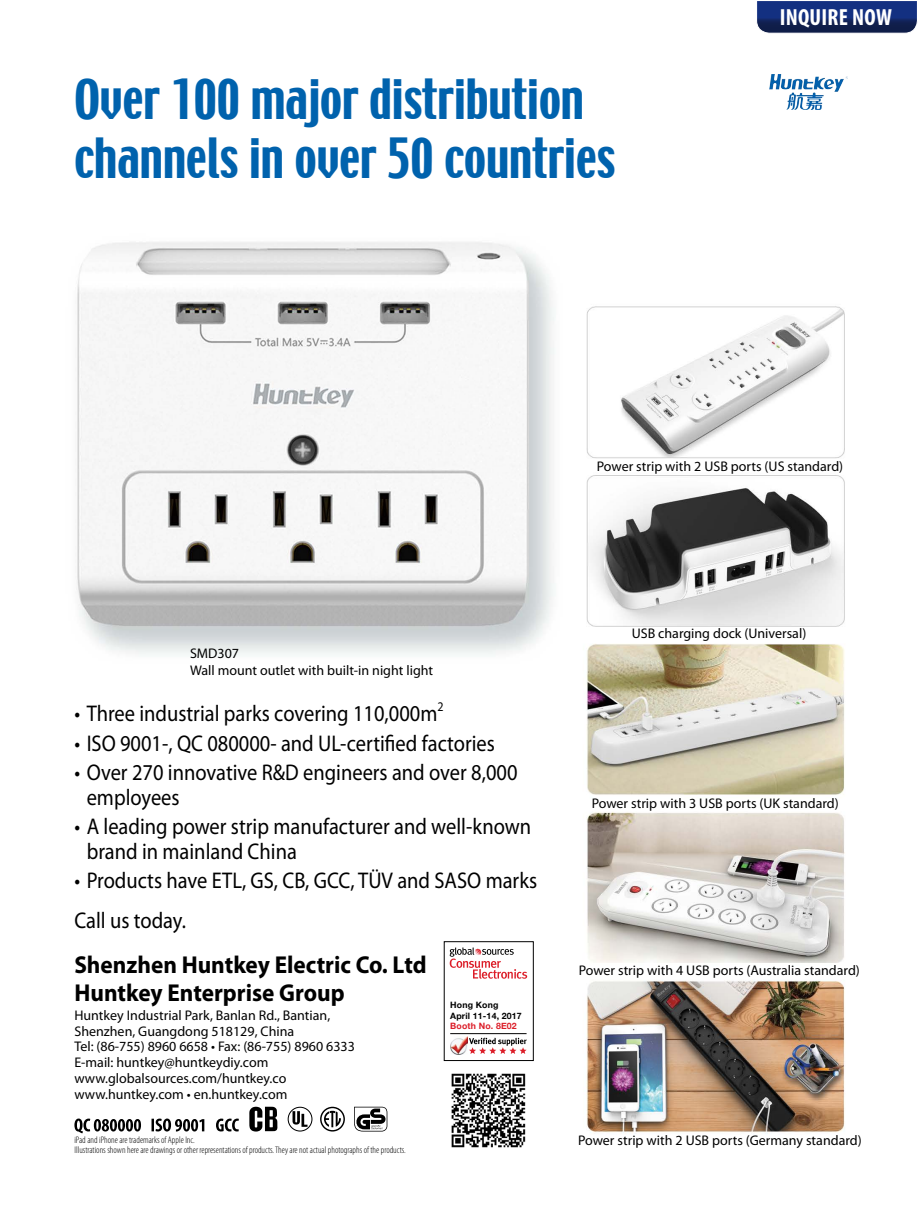
<style>
.page{position:relative;width:918px;height:1206px;background:#fff}
.page>*{position:absolute;margin:0;border:0;box-sizing:border-box;transform-origin:0 0}
.t1{font:49px/58.8px "Techno";color:#0062ad;scale:.95 1}
.t2{font:700 24.5px/28px "Myriad Pro";color:#000;scale:.95 1}
.t3{font:700 condensed 23.45px "Myriad Pro";letter-spacing:.01em;color:#fff}
.t4{font:22.75px/24.5px "Myriad Pro";color:#000;scale:.9 1}
.t5{font:14px/15.8px "Myriad Pro";color:#000}
.t6{font:13.3px "Myriad Pro";color:#000;scale:.9 1}
.t7{font:300 condensed 9.62px/10.5px "Myriad Pro";color:#000}
.t8{font:700 8.75px/10.5px "Helvetica Neue";letter-spacing:.02em;color:#000}
.t9{font:700 8.75px "Helvetica Neue";letter-spacing:.02em;color:#dc1d28}
</style>
<div class="page">
<img style="left:76px;top:76px;width:772px;height:1058px">
<div style="left:444px;top:941px;width:89px;height:119px;background:#fff"></div>
<hr style="left:450px;top:1033px;width:76px;height:1px;background:#000">
<img style="left:450px;top:1036px;width:17px;height:18px">
<svg style="left:469px;top:1037px;width:58px;height:16px"></svg>
<svg style="left:450px;top:947px;width:77px;height:31px"></svg>
<svg style="left:74px;top:1118px;width:165px;height:15px"></svg>
<svg style="left:288px;top:1106px;width:24px;height:25px"></svg>
<svg style="left:320px;top:1106px;width:25px;height:25px"></svg>
<svg style="left:354px;top:1106px;width:33px;height:25px"></svg>
<svg style="left:249px;top:1106px;width:28px;height:25px"></svg>
<div style="left:441px;top:1063px;width:95px;height:94px;background:#fff"></div>
<img style="left:451px;top:1073px;width:75px;height:75px">
<img style="left:769px;top:74px;width:78px;height:35px">
<svg style="left:757px;top:1px;width:161px;height:33px;background:#1f3573"></svg>
<h1 class="t1" style="left:74px;top:72px;width:571px">Over 100 major distribution channels in over 50 countries</h1>
<h3 class="t3" style="left:780px;top:2px;width:114px">INQUIRE NOW</h3>
<p class="t5" style="left:597px;top:458px;width:248px">Power strip with 2 USB ports (US standard)</p>
<p class="t5" style="left:190px;top:645px;width:245px;line-height:16.8px">SMD307<br>Wall mount outlet with built-in night light</p>
<h3 class="t4" style="left:74px;top:701px;width:405px">• Three industrial parks covering 110,000m</h3>
<p class="t6" style="left:437px;top:698px;width:8px">2</p>
<h3 class="t4" style="left:74px;top:730px;width:469px">• ISO 9001-, QC 080000- and UL-certified factories</h3>
<h3 class="t4" style="left:87px;top:760px;width:480px;text-indent:-12px">• Over 270 innovative R&amp;D engineers and over 8,000 employees</h3>
<h3 class="t4" style="left:87px;top:814px;width:495px;text-indent:-12px">• A leading power strip manufacturer and well-known brand in mainland China</h3>
<h3 class="t4" style="left:74px;top:860px;width:515px;line-height:39.4px">• Products have ETL, GS, CB, GCC, TÜV and SASO marks<br>Call us today.</h3>
<h2 class="t2" style="left:74px;top:949px;width:372px">Shenzhen Huntkey Electric Co. Ltd<br>Huntkey Enterprise Group</h2>
<p class="t5" style="left:74px;top:1007px;width:282px">Huntkey Industrial Park, Banlan Rd., Bantian, Shenzhen, Guangdong 518129, China<br>Tel: (86-755) 8960 6658 • Fax: (86-755) 8960 6333<br>E-mail: huntkey@huntkeydiy.com www.globalsources.com/huntkey.co www.huntkey.com • en.huntkey.com</p>
<p class="t8" style="left:450px;top:999px;width:73px">Hong Kong<br>April 11-14, 2017</p>
<p class="t9" style="left:450px;top:1018px;width:68px">Booth No. 8E02</p>
<p class="t7" style="left:74px;top:1134px;width:333px">iPad and iPhone are trademarks of Apple Inc.<br>Illustrations shown here are drawings or other representations of products. They are not actual photographs of the products.</p>
<p class="t5" style="left:632px;top:625px;width:176px">USB charging dock (Universal)</p>
<p class="t5" style="left:592px;top:795px;width:248px">Power strip with 3 USB ports (UK standard)</p>
<p class="t5" style="left:579px;top:962px;width:283px">Power strip with 4 USB ports (Australia standard)</p>
<p class="t5" style="left:578px;top:1131px;width:285px">Power strip with 2 USB ports (Germany standard)</p>
</div>
